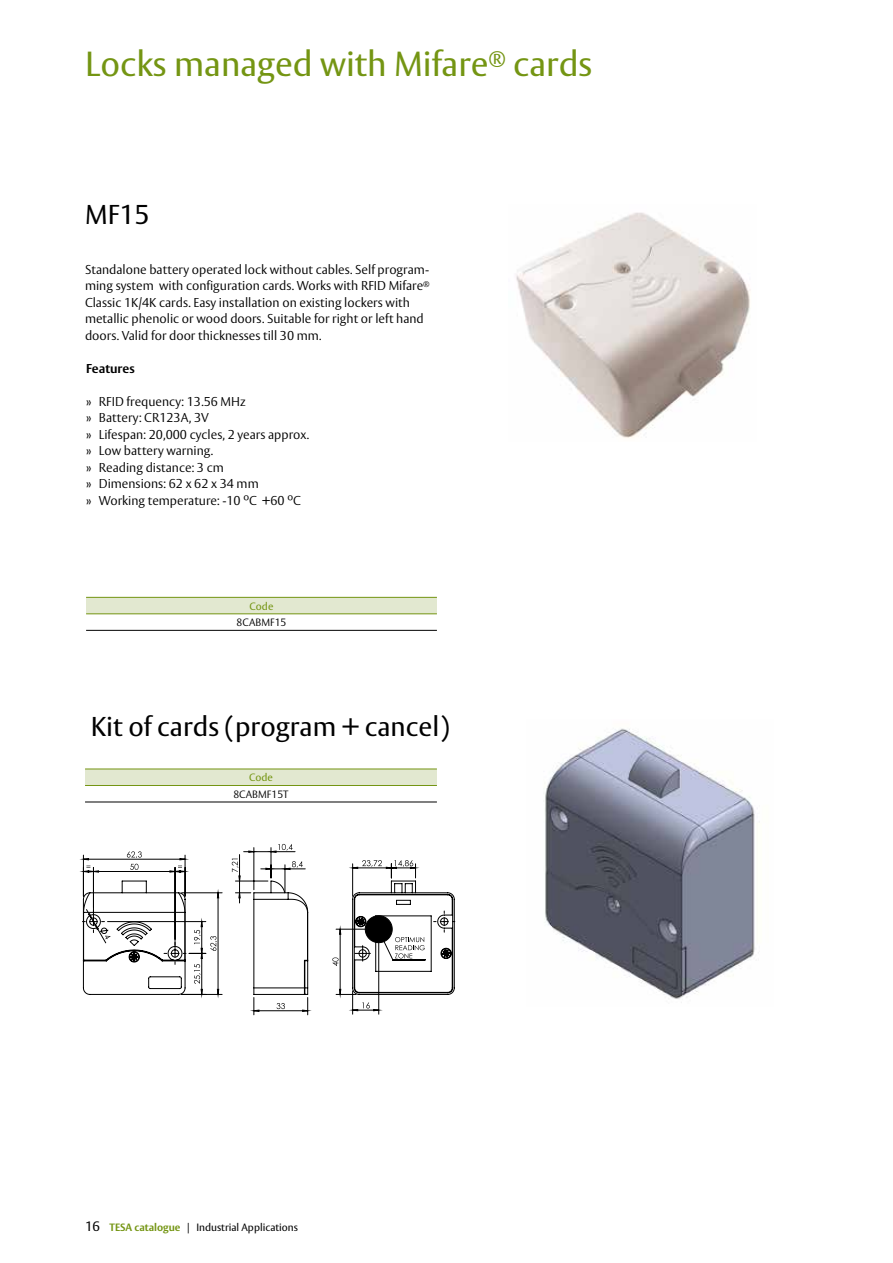
<style>
.page{position:relative;width:893px;height:1263px;background:#fff}
.page>*{position:absolute;margin:0;border:0;box-sizing:border-box;transform-origin:0 0}
.t1{font:34.5px "ASSA Vesta";color:#749513}
.t2{font:27px "ASSA Vesta";color:#000}
.t3{font:300 12.75px/16.5px "ASSA Vesta";color:#000}
.t4{font:700 12.75px "ASSA Vesta";color:#000}
.t5{font:10.5px "ASSA Vesta";color:#000}
.t6{font:300 10.5px "ASSA Vesta";color:#000}
.t7{font:10.5px "ASSA Vesta";color:#749513}
.s1{font-size:13.5px}
.s2{font-weight:700;color:#749513}
</style>
<div class="page">
<img style="left:516px;top:212px;width:234px;height:226px">
<div style="left:85px;top:769px;width:352px;height:16px;background:#e2e8d0"></div>
<hr style="left:85px;top:802px;width:352px;height:1px;background:#000">
<hr style="left:85px;top:769px;width:352px;height:1px;background:#749513">
<hr style="left:85px;top:785px;width:352px;height:1px;background:#749513">
<img style="left:545px;top:728px;width:215px;height:275px">
<svg style="left:278px;top:844px;width:14px;height:3px"></svg>
<svg style="left:83px;top:851px;width:332px;height:160px"></svg>
<svg style="left:266px;top:861px;width:37px;height:8px"></svg>
<svg style="left:232px;top:859px;width:8px;height:39px"></svg>
<svg style="left:194px;top:893px;width:25px;height:101px"></svg>
<svg style="left:353px;top:860px;width:60px;height:8px"></svg>
<svg style="left:82px;top:880px;width:104px;height:115px"></svg>
<svg style="left:253px;top:880px;width:56px;height:115px"></svg>
<svg style="left:332px;top:880px;width:123px;height:134px"></svg>
<div style="left:86px;top:597px;width:351px;height:17px;background:#e2e8d0"></div>
<hr style="left:86px;top:630px;width:351px;height:1px;background:#000">
<hr style="left:86px;top:597px;width:351px;height:1px;background:#749513">
<hr style="left:86px;top:613px;width:351px;height:1px;background:#749513">
<h1 class="t1" style="left:85px;top:43px;width:509px">Locks managed with Mifare<sup>®</sup> cards</h1>
<h2 class="t2" style="left:85px;top:198px;width:66px">MF15</h2>
<p class="t3" style="left:85px;top:261px;width:346px">Standalone battery operated lock without cables. Self program&shy;ming system with configuration cards. Works with RFID Mifare<sup>® </sup>Classic 1K/4K cards. Easy installation on existing lockers with metallic phenolic or wood doors. Suitable for right or left hand doors. Valid for door thicknesses till 30 mm.</p>
<p class="t4" style="left:86px;top:360px;width:50px">Features</p>
<p class="t3" style="left:86px;top:393px;width:224px">» RFID frequency: 13.56 MHz<br>» Battery: CR123A, 3V<br>» Lifespan: 20,000 cycles, 2 years approx. » Low battery warning.<br>» Reading distance: 3 cm<br>» Dimensions: 62 x 62 x 34 mm<br>» Working temperature: -10 ºC +60 ºC</p>
<p class="t7" style="left:250px;top:600px;width:25px">Code</p>
<p class="t6" style="left:237px;top:616px;width:51px">8CABMF15</p>
<h2 class="t2" style="left:91px;top:710px;width:360px">Kit of cards (program + cancel)</h2>
<p class="t7" style="left:249px;top:771px;width:25px">Code</p>
<p class="t6" style="left:233px;top:788px;width:57px">8CABMF15T</p>
<p class="t5" style="left:85px;top:1221px;width:215px"><span class="s1">16</span> <span class="s2">TESA catalogue</span> | Industrial Applications</p>
</div>
